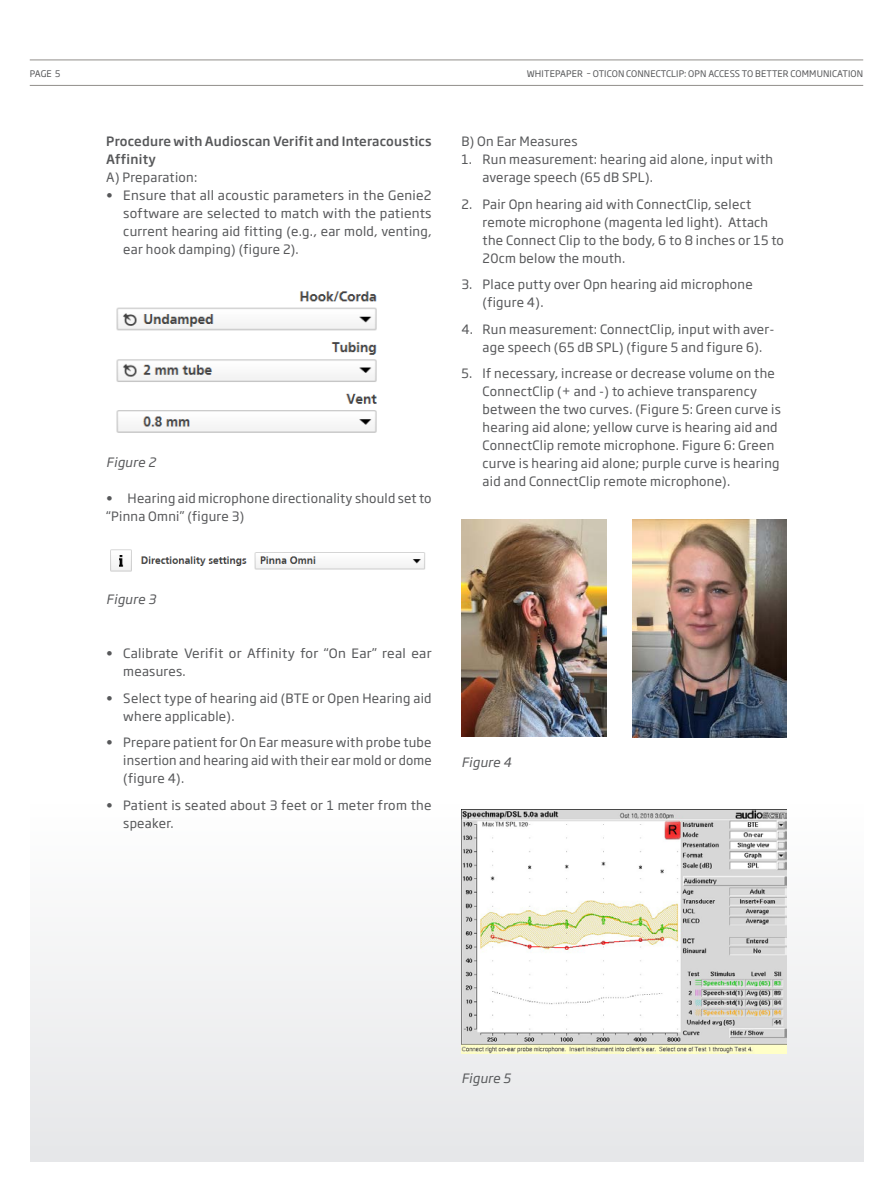
<style>
.page{position:relative;width:893px;height:1191px;background:#fff}
.page>*{position:absolute;margin:0;border:0;box-sizing:border-box;transform-origin:0 0}
.t1{font:12.75px/18px "Soho Gothic Pro";letter-spacing:.02em;color:#57585a}
.t2{font:500 12.75px/18px "Soho Gothic Pro";letter-spacing:.02em;color:#57585a}
.t3{font:italic 12.75px "Soho Gothic Pro";letter-spacing:.02em;color:#57585a}
.t4{font:9px "Soho Gothic Pro";letter-spacing:.015em;color:#57585a}
</style>
<div class="page">
<div style="left:30px;top:804px;width:833px;height:357px;background:linear-gradient(to bottom,#fefefe,#e6e7e9)"></div>
<hr style="left:30px;top:85px;width:833px;height:1px;background:#928e8b">
<hr style="left:30px;top:60px;width:833px;height:1px;background:#928e8b">
<img style="left:116px;top:291px;width:261px;height:142px">
<img style="left:110px;top:549px;width:315px;height:23px">
<img style="left:461px;top:519px;width:145px;height:217px">
<img style="left:632px;top:519px;width:155px;height:219px">
<img style="left:461px;top:810px;width:326px;height:244px">
<p class="t4" style="left:30px;top:66px;width:32px">PAGE 5</p>
<p class="t4" style="left:527px;top:66px;width:338px">WHITEPAPER – OTICON CONNECTCLIP: OPN ACCESS TO BETTER COMMUNICATION</p>
<p class="t2" style="left:106px;top:132px;width:327px">Procedure with Audioscan Verifit and Interacoustics<br>Affinity</p>
<p class="t1" style="left:106px;top:168px;width:93px">A) Preparation:</p>
<p class="t1" style="left:123px;top:186px;width:310px;text-align:justify;text-indent:-17px">• Ensure that all acoustic parameters in the Genie2 software are selected to match with the patients current hearing aid fitting (e.g., ear mold, venting, ear hook damping) (figure 2).</p>
<p class="t3" style="left:106px;top:453px;width:51px">Figure 2</p>
<p class="t1" style="left:106px;top:489px;width:327px">• Hearing aid microphone directionality should set to “Pinna Omni” (figure 3)</p>
<p class="t3" style="left:106px;top:589px;width:51px">Figure 3</p>
<p class="t1" style="left:123px;top:644px;width:310px;text-indent:-17px">• Calibrate Verifit or Affinity for “On Ear” real ear measures.</p>
<p class="t1" style="left:123px;top:688px;width:310px;text-indent:-17px">• Select type of hearing aid (BTE or Open Hearing aid where applicable).</p>
<p class="t1" style="left:123px;top:733px;width:310px;text-align:justify;text-indent:-17px">• Prepare patient for On Ear measure with probe tube insertion and hearing aid with their ear mold or dome (figure 4).</p>
<p class="t1" style="left:123px;top:795px;width:310px;text-indent:-17px">• Patient is seated about 3 feet or 1 meter from the speaker.</p>
<p class="t1" style="left:461px;top:132px;width:118px">B) On Ear Measures</p>
<p class="t1" style="left:483px;top:150px;width:292px;text-indent:-21px">1. Run measurement: hearing aid alone, input with average speech (65 dB SPL).</p>
<p class="t1" style="left:483px;top:194px;width:303px;text-indent:-21px">2. Pair Opn hearing aid with ConnectClip, select remote microphone (magenta led light). Attach the Connect Clip to the body, 6 to 8 inches or 15 to 20cm below the mouth.</p>
<p class="t1" style="left:483px;top:275px;width:272px;text-indent:-21px">3. Place putty over Opn hearing aid microphone (figure 4).</p>
<p class="t1" style="left:483px;top:319px;width:293px;text-indent:-21px">4. Run measurement: ConnectClip, input with aver&shy;age speech (65 dB SPL) (figure 5 and figure 6).</p>
<p class="t1" style="left:483px;top:364px;width:300px;text-indent:-21px">5. If necessary, increase or decrease volume on the ConnectClip (+ and -) to achieve transparency between the two curves. (Figure 5: Green curve is hearing aid alone; yellow curve is hearing aid and ConnectClip remote microphone. Figure 6: Green curve is hearing aid alone; purple curve is hearing aid and ConnectClip remote microphone).</p>
<p class="t3" style="left:461px;top:752px;width:52px">Figure 4</p>
<p class="t3" style="left:461px;top:1068px;width:51px">Figure 5</p>
</div>
